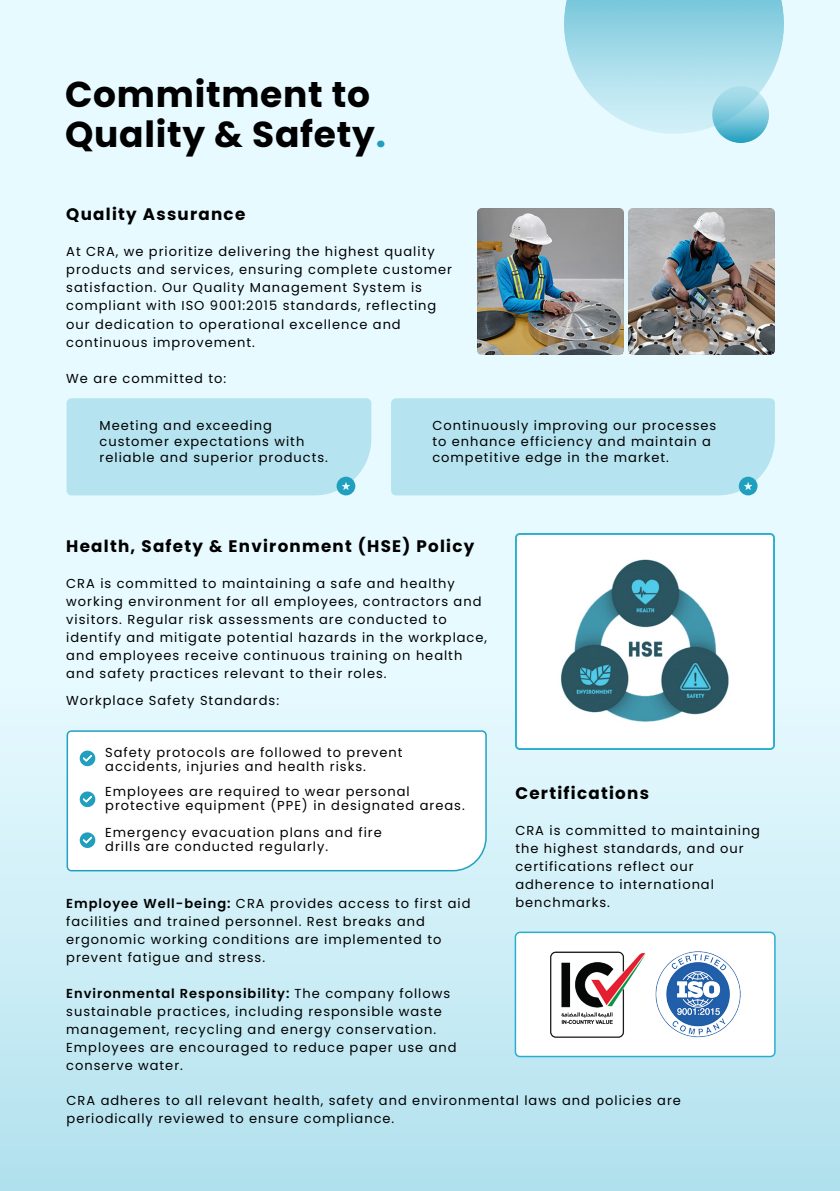
<style>
.page{position:relative;width:840px;height:1191px;background:#fff}
.page>*{position:absolute;margin:0;border:0;box-sizing:border-box;transform-origin:0 0}
.t1{font:700 36px/40px "Poppins";letter-spacing:.02em;color:#000}
.t2{font:700 16.8px "Poppins";letter-spacing:.075em;color:#000}
.t3{font:13px/18px "Poppins";letter-spacing:.075em;color:#000}
.s1{color:#219fbf}
.s2{font-weight:600}
</style>
<div class="page">
<div style="left:0;top:0;width:838px;height:1191px;background:#e7faff"></div>
<div style="left:0;top:681px;width:839px;height:510px;background:linear-gradient(to bottom,#e7faff,#b2e1ee)"></div>
<img style="left:564px;top:0;width:219px;height:143px">
<img style="left:477px;top:208px;width:146px;height:146px">
<img style="left:628px;top:208px;width:146px;height:146px">
<img style="left:515px;top:533px;width:259px;height:217px">
<div style="left:67px;top:398px;width:707px;height:97px;background:#b5e3ef"></div>
<div style="left:336px;top:477px;width:19px;height:18px;background:#219fbf;border-radius:50%"></div>
<svg style="left:342px;top:482px;width:8px;height:8px"></svg>
<div style="left:738px;top:477px;width:19px;height:18px;background:#219fbf;border-radius:50%"></div>
<svg style="left:744px;top:482px;width:7px;height:8px"></svg>
<div style="left:67px;top:730px;width:419px;height:141px;background:#fff"></div>
<svg style="left:77px;top:748px;width:18px;height:18px"></svg>
<svg style="left:77px;top:789px;width:18px;height:18px"></svg>
<svg style="left:77px;top:830px;width:18px;height:18px"></svg>
<div style="left:515px;top:932px;width:259px;height:124px;background:#fff;border-radius:5px"></div>
<div style="left:514px;top:931px;width:261px;height:126px;border:2px solid #2aaecf;border-radius:5px"></div>
<img style="left:550px;top:951px;width:189px;height:86px">
<h1 class="t1" style="left:65px;top:75px;width:322px">Commitment to<br>Quality &amp; Safety<span class="s1">.</span></h1>
<p class="t2" style="left:66px;top:205px;width:180px">Quality Assurance</p>
<p class="t3" style="left:66px;top:243px;width:387px">At CRA, we prioritize delivering the highest quality products and services, ensuring complete customer satisfaction. Our Quality Management System is compliant with ISO 9001:2015 standards, reflecting our dedication to operational excellence and continuous improvement.</p>
<p class="t3" style="left:66px;top:369px;width:161px">We are committed to:</p>
<p class="t3" style="left:100px;top:418px;width:230px;line-height:16px">Meeting and exceeding customer expectations with reliable and superior products.</p>
<p class="t3" style="left:432px;top:418px;width:285px;line-height:16px">Continuously improving our processes to enhance efficiency and maintain a competitive edge in the market.</p>
<p class="t2" style="left:66px;top:536px;width:409px">Health, Safety &amp; Environment (HSE) Policy</p>
<p class="t3" style="left:66px;top:574px;width:422px">CRA is committed to maintaining a safe and healthy working environment for all employees, contractors and visitors. Regular risk assessments are conducted to identify and mitigate potential hazards in the workplace, and employees receive continuous training on health and safety practices relevant to their roles.</p>
<p class="t3" style="left:66px;top:691px;width:214px">Workplace Safety Standards:</p>
<p class="t3" style="left:105px;top:745px;width:299px;line-height:14px">Safety protocols are followed to prevent accidents, injuries and health risks.</p>
<p class="t3" style="left:105px;top:784px;width:361px;line-height:14px">Employees are required to wear personal protective equipment (PPE) in designated areas.</p>
<p class="t3" style="left:105px;top:825px;width:278px;line-height:14px">Emergency evacuation plans and fire drills are conducted regularly.</p>
<p class="t2" style="left:515px;top:783px;width:135px">Certifications</p>
<p class="t3" style="left:515px;top:822px;width:246px">CRA is committed to maintaining the highest standards, and our certifications reflect our adherence to international</p>
<p class="t3" style="left:66px;top:894px;width:405px"><span class="s2">Employee Well-being:</span> CRA provides access to first aid</p>
<p class="t3" style="left:515px;top:894px;width:96px">benchmarks.</p>
<p class="t3" style="left:66px;top:912px;width:376px">facilities and trained personnel. Rest breaks and ergonomic working conditions are implemented to prevent fatigue and stress.</p>
<p class="t3" style="left:66px;top:984px;width:391px"><span class="s2">Environmental Responsibility:</span> The company follows sustainable practices, including responsible waste management, recycling and energy conservation.<br>Employees are encouraged to reduce paper use and conserve water.</p>
<p class="t3" style="left:66px;top:1091px;width:615px">CRA adheres to all relevant health, safety and environmental laws and policies are periodically reviewed to ensure compliance.</p>
</div>
